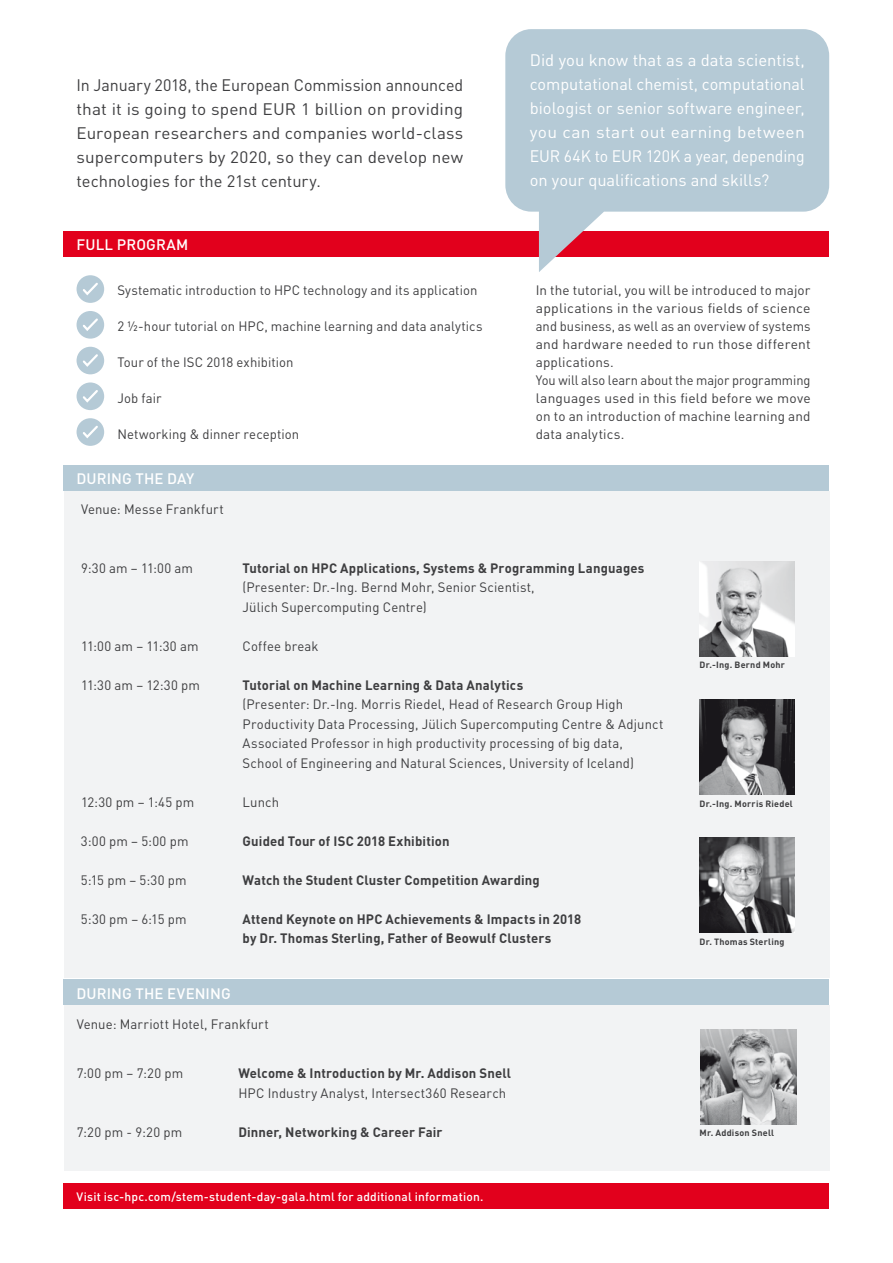
<style>
.page{position:relative;width:893px;height:1263px;background:#fff}
.page>*{position:absolute;margin:0;border:0;box-sizing:border-box;transform-origin:0 0}
.t1{font:16.5px/24px "DIN";letter-spacing:.005em;color:#3e3e40;text-align:justify}
.t2{font:16.5px/24px "DIN";color:#fff;text-align:justify}
.t3{font:500 15px "DIN";letter-spacing:.01em;color:#fff}
.t4{font:13.5px/18px "DIN";letter-spacing:.01em;color:#3e3e40}
.t5{font:700 13.5px/19.5px "DIN";letter-spacing:.015em;color:#3e3e40}
.t6{font:500 12px "DIN";letter-spacing:.015em;color:#fff}
.t7{font:700 9px "DIN";letter-spacing:.03em;color:#3e3e40}
</style>
<div class="page">
<div style="left:64px;top:465px;width:765px;height:26px;background:#b5cad6"></div>
<div style="left:64px;top:491px;width:765px;height:486px;background:#f2f3f4"></div>
<div style="left:64px;top:231px;width:765px;height:26px;background:#e2001c"></div>
<div style="left:77px;top:418px;width:27px;height:28px;background:#b5cad6;border-radius:50%"></div>
<svg style="left:83px;top:425px;width:15px;height:13px"></svg>
<div style="left:77px;top:382px;width:27px;height:28px;background:#b5cad6;border-radius:50%"></div>
<svg style="left:83px;top:390px;width:15px;height:13px"></svg>
<div style="left:77px;top:347px;width:27px;height:27px;background:#b5cad6;border-radius:50%"></div>
<svg style="left:83px;top:354px;width:15px;height:13px"></svg>
<div style="left:77px;top:311px;width:27px;height:28px;background:#b5cad6;border-radius:50%"></div>
<svg style="left:83px;top:318px;width:15px;height:13px"></svg>
<div style="left:77px;top:275px;width:27px;height:28px;background:#b5cad6;border-radius:50%"></div>
<svg style="left:83px;top:283px;width:15px;height:13px"></svg>
<div style="left:64px;top:1183px;width:765px;height:26px;background:#e2001c"></div>
<img style="left:699px;top:561px;width:96px;height:96px">
<img style="left:699px;top:699px;width:96px;height:96px">
<div style="left:64px;top:979px;width:765px;height:26px;background:#b5cad6"></div>
<div style="left:64px;top:1005px;width:765px;height:166px;background:#f2f3f4"></div>
<img style="left:701px;top:1029px;width:95px;height:95px">
<img style="left:699px;top:837px;width:96px;height:96px">
<svg style="left:505px;top:29px;width:324px;height:243px;fill:#b5cad6"></svg>
<p class="t1" style="left:77px;top:73px;width:388px">In January 2018, the European Commission announced that it is going to spend EUR 1 billion on providing European researchers and companies world-class supercomputers by 2020, so they can develop new technologies for the 21st century.</p>
<p class="t3" style="left:77px;top:235px;width:113px">FULL PROGRAM</p>
<p class="t4" style="left:118px;top:281px;width:361px">Systematic introduction to HPC technology and its application</p>
<p class="t4" style="left:118px;top:317px;width:366px">2 ½-hour tutorial on HPC, machine learning and data analytics</p>
<p class="t4" style="left:118px;top:353px;width:177px">Tour of the ISC 2018 exhibition</p>
<p class="t4" style="left:118px;top:389px;width:46px">Job fair</p>
<p class="t4" style="left:118px;top:425px;width:183px">Networking &amp; dinner reception</p>
<p class="t3" style="left:77px;top:469px;width:119px">DURING THE DAY</p>
<p class="t4" style="left:81px;top:500px;width:144px">Venue: Messe Frankfurt</p>
<p class="t2" style="left:530px;top:48px;width:276px">Did you know that as a data scientist, computational chemist, computational biologist or senior software engineer, you can start out earning between EUR 64K to EUR 120K a year, depending on your qualifications and skills?</p>
<p class="t4" style="left:536px;top:281px;width:276px">In the tutorial, you will be introduced to major applications in the various fields of science and business, as well as an overview of systems and hardware needed to run those different applications.<br>You will also learn about the major programming languages used in this field before we move on to an introduction of machine learning and data analytics.</p>
<p class="t4" style="left:81px;top:559px;width:114px">9:30 am – 11:00 am</p>
<p class="t5" style="left:243px;top:558px;width:403px">Tutorial on HPC Applications, Systems &amp; Programming Languages</p>
<p class="t4" style="left:243px;top:577px;width:294px;line-height:19.5px">(Presenter: Dr.-Ing. Bernd Mohr, Senior Scientist,<br>Jülich Supercomputing Centre)</p>
<p class="t4" style="left:81px;top:637px;width:119px">11:00 am – 11:30 am</p>
<p class="t4" style="left:243px;top:637px;width:78px">Coffee break</p>
<p class="t4" style="left:81px;top:676px;width:120px">11:30 am – 12:30 pm</p>
<p class="t5" style="left:243px;top:675px;width:282px">Tutorial on Machine Learning &amp; Data Analytics</p>
<p class="t4" style="left:243px;top:694px;width:422px;line-height:19.5px">(Presenter: Dr.-Ing. Morris Riedel, Head of Research Group High Productivity Data Processing, Jülich Supercomputing Centre &amp; Adjunct Associated Professor in high productivity processing of big data, School of Engineering and Natural Sciences, University of Iceland)</p>
<p class="t4" style="left:81px;top:793px;width:115px">12:30 pm – 1:45 pm</p>
<p class="t4" style="left:243px;top:793px;width:38px">Lunch</p>
<p class="t4" style="left:81px;top:832px;width:109px">3:00 pm – 5:00 pm</p>
<p class="t5" style="left:243px;top:831px;width:209px">Guided Tour of ISC 2018 Exhibition</p>
<p class="t4" style="left:81px;top:871px;width:107px">5:15 pm – 5:30 pm</p>
<p class="t5" style="left:243px;top:870px;width:299px">Watch the Student Cluster Competition Awarding</p>
<p class="t4" style="left:81px;top:910px;width:107px">5:30 pm – 6:15 pm</p>
<p class="t5" style="left:243px;top:909px;width:340px">Attend Keynote on HPC Achievements &amp; Impacts in 2018 by Dr. Thomas Sterling, Father of Beowulf Clusters</p>
<p class="t7" style="left:699px;top:659px;width:87px">Dr.-Ing. Bernd Mohr</p>
<p class="t7" style="left:699px;top:797px;width:95px">Dr.-Ing. Morris Riedel</p>
<p class="t7" style="left:699px;top:935px;width:87px">Dr. Thomas Sterling</p>
<p class="t3" style="left:77px;top:983px;width:156px">DURING THE EVENING</p>
<p class="t4" style="left:77px;top:1015px;width:193px">Venue: Marriott Hotel, Frankfurt</p>
<p class="t4" style="left:77px;top:1064px;width:108px">7:00 pm – 7:20 pm</p>
<p class="t5" style="left:238px;top:1063px;width:274px">Welcome &amp; Introduction by Mr. Addison Snell</p>
<p class="t4" style="left:238px;top:1084px;width:269px">HPC Industry Analyst, Intersect360 Research</p>
<p class="t4" style="left:77px;top:1123px;width:107px">7:20 pm - 9:20 pm</p>
<p class="t5" style="left:238px;top:1121px;width:206px">Dinner, Networking &amp; Career Fair</p>
<p class="t7" style="left:699px;top:1127px;width:76px">Mr. Addison Snell</p>
<p class="t6" style="left:77px;top:1189px;width:408px">Visit isc-hpc.com/stem-student-day-gala.html for additional information.</p>
</div>
